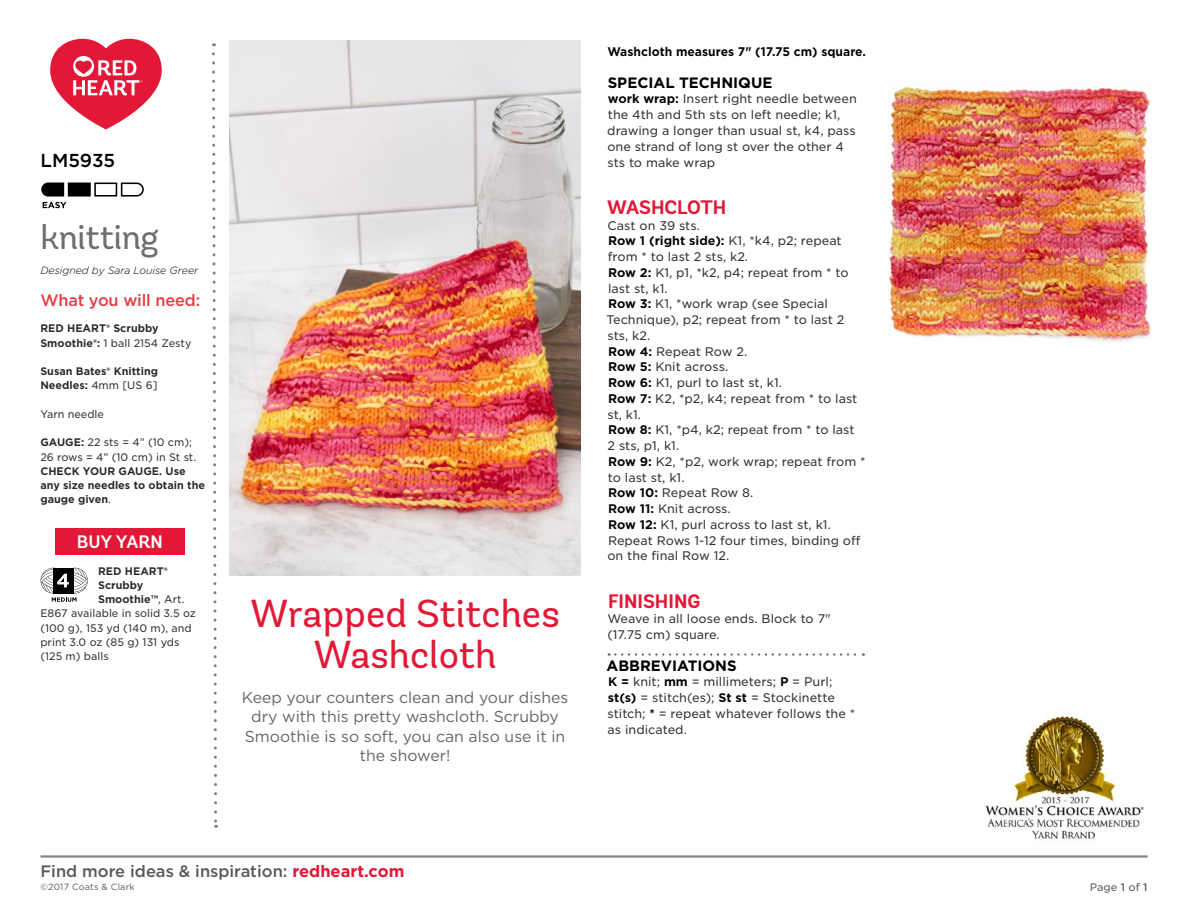
<style>
.page{position:relative;width:1188px;height:918px;background:#fff}
.page>*{position:absolute;margin:0;border:0;box-sizing:border-box;transform-origin:0 0}
.Project_Name{font:39px/41.2px "Andes Rounded";color:#e31837;text-align:center}
.Crochet_Or_Knit{font:34.5px "Andes Rounded";letter-spacing:-.01em;color:#6d6e71}
.t1{font:700 19.5px "Andes Rounded";color:#e31837}
.LW_Number{font:500 18.75px "Gotham";letter-spacing:-.005em;color:#000}
.Buy_Yarn{font:600 18px "Andes Rounded";color:#fff}
.t2{font:500 16.5px "Gotham";color:#58595b}
.What_You_Will_Need_H{font:500 16.5px "Gotham";letter-spacing:-.01em;color:#e53d44}
.Romance_Copy{font:15.75px/19.5px "Gotham";color:#636466;text-align:center}
.Main_Body_Text{font:700 15px "Gotham";color:#000}
.Abreviation_Line{font:700 15px "Gotham";color:#000}
.Main_Body_Text-2{font:12px/15.8px "Gotham S Sm";color:#333334}
.Main_Body_Text-3{font:700 12px "Gotham S Sm";color:#000;scale:.96 1}
.What_You_Need_Body_T{font:700 10.5px/14.2px "Gotham S Sm";color:#292829}
.What_You_Need_Body_T-2{font:10.5px "Gotham S Sm";color:#333334}
.Designed_By{font:italic 300 10.5px "Gotham Rounded";color:#000}
.Main_Body_Text-4{font:10.5px "Gotham S Sm";color:#58595b}
.t3{font:9px "Gotham";letter-spacing:.02em;color:#58595b}
.s1{font-weight:400;color:#333334}
.s2{font-weight:700;color:#000}
.s3{font-weight:700;color:#e31837}
.s4{font-weight:500}
</style>
<div class="page">
<hr style="left:40px;top:855px;width:1108px;height:3px;background:#808285">
<svg style="left:120px;top:182px;width:24px;height:15px"></svg>
<div style="left:94px;top:183px;width:23px;height:14px;background:#fff;border:2px solid #000"></div>
<div style="left:68px;top:183px;width:23px;height:14px;background:#000;border:2px solid #000"></div>
<svg style="left:41px;top:182px;width:25px;height:26px"></svg>
<svg style="left:212px;top:43px;width:6px;height:785px"></svg>
<div style="left:55px;top:529px;width:130px;height:26px;background:#e31837"></div>
<svg style="left:41px;top:567px;width:47px;height:35px"></svg>
<svg style="left:609px;top:653px;width:255px;height:3px"></svg>
<img style="left:230px;top:40px;width:350px;height:536px">
<img style="left:985px;top:716px;width:159px;height:123px">
<svg style="left:50px;top:39px;width:112px;height:90px"></svg>
<img style="left:889px;top:86px;width:262px;height:256px">
<p class="LW_Number" style="left:40px;top:148px;width:76px">LM5935</p>
<p class="Crochet_Or_Knit" style="left:40px;top:216px;width:120px">knitting</p>
<p class="Designed_By" style="left:40px;top:263px;width:159px">Designed by Sara Louise Greer</p>
<p class="What_You_Will_Need_H" style="left:40px;top:289px;width:161px">What you will need:</p>
<p class="What_You_Need_Body_T" style="left:40px;top:321px;width:153px">RED HEART® Scrubby<br>Smoothie®: <span class="s1">1 ball 2154 Zesty</span></p>
<p class="What_You_Need_Body_T" style="left:40px;top:364px;width:119px">Susan Bates® Knitting<br>Needles: <span class="s1">4mm [US 6]</span></p>
<p class="What_You_Need_Body_T-2" style="left:40px;top:407px;width:65px">Yarn needle</p>
<p class="What_You_Need_Body_T" style="left:40px;top:435px;width:166px">GAUGE: <span class="s1">22 sts = 4” (10 cm);<br>26 rows = 4” (10 cm) in St st.<br></span>CHECK YOUR GAUGE. Use any size needles to obtain the gauge given<span class="s1">.</span></p>
<p class="Buy_Yarn" style="left:77px;top:531px;width:87px">BUY YARN</p>
<p class="What_You_Need_Body_T" style="left:98px;top:564px;width:71px">RED HEART®</p>
<p class="What_You_Need_Body_T" style="left:98px;top:578px;width:47px">Scrubby</p>
<p class="What_You_Need_Body_T" style="left:98px;top:592px;width:88px">Smoothie™<span class="s1">, Art.</span></p>
<p class="What_You_Need_Body_T-2" style="left:40px;top:606px;width:157px">E867 available in solid 3.5 oz</p>
<p class="What_You_Need_Body_T-2" style="left:40px;top:621px;width:153px">(100 g), 153 yd (140 m), and</p>
<p class="What_You_Need_Body_T-2" style="left:40px;top:635px;width:141px">print 3.0 oz (85 g) 131 yds</p>
<p class="What_You_Need_Body_T-2" style="left:40px;top:649px;width:70px">(125 m) balls</p>
<p class="Project_Name" style="left:250px;top:593px;width:311px">Wrapped Stitches<br>Washcloth</p>
<p class="Romance_Copy" style="left:242px;top:687px;width:328px">Keep your counters clean and your dishes dry with this pretty washcloth. Scrubby Smoothie is so soft, you can also use it in the shower!</p>
<p class="Main_Body_Text-3" style="left:608px;top:44px;width:271px">Washcloth measures 7" (17.75 cm) square.</p>
<p class="Main_Body_Text" style="left:608px;top:72px;width:166px">SPECIAL TECHNIQUE</p>
<p class="Main_Body_Text-2" style="left:607px;top:91px;width:251px"><span class="s2">work wrap:</span> Insert right needle between the 4th and 5th sts on left needle; k1, drawing a longer than usual st, k4, pass one strand of long st over the other 4 sts to make wrap</p>
<p class="t1" style="left:607px;top:195px;width:121px">WASHCLOTH</p>
<p class="Main_Body_Text-2" style="left:608px;top:217px;width:94px">Cast on 39 sts.</p>
<p class="Main_Body_Text-2" style="left:608px;top:233px;width:235px"><span class="s2">Row 1 (right side):</span> K1, *k4, p2; repeat from * to last 2 sts, k2.</p>
<p class="Main_Body_Text-2" style="left:608px;top:264px;width:242px"><span class="s2">Row 2:</span> K1, p1, *k2, p4; repeat from * to last st, k1.</p>
<p class="Main_Body_Text-2" style="left:607px;top:296px;width:239px"><span class="s2">Row 3:</span> K1, *work wrap (see Special<br>Technique), p2; repeat from * to last 2 sts, k2.</p>
<p class="Main_Body_Text-2" style="left:608px;top:343px;width:141px"><span class="s2">Row 4:</span> Repeat Row 2.</p>
<p class="Main_Body_Text-2" style="left:608px;top:359px;width:122px"><span class="s2">Row 5:</span> Knit across.</p>
<p class="Main_Body_Text-2" style="left:608px;top:374px;width:175px"><span class="s2">Row 6:</span> K1, purl to last st, k1.</p>
<p class="Main_Body_Text-2" style="left:608px;top:390px;width:251px"><span class="s2">Row 7:</span> K2, *p2, k4; repeat from * to last st, k1.</p>
<p class="Main_Body_Text-2" style="left:608px;top:422px;width:249px"><span class="s2">Row 8:</span> K1, *p4, k2; repeat from * to last<br>2 sts, p1, k1.</p>
<p class="Main_Body_Text-2" style="left:608px;top:453px;width:259px"><span class="s2">Row 9:</span> K2, *p2, work wrap; repeat from * to last st, k1.</p>
<p class="Main_Body_Text-2" style="left:608px;top:485px;width:147px"><span class="s2">Row 10:</span> Repeat Row 8.</p>
<p class="Main_Body_Text-2" style="left:608px;top:500px;width:124px"><span class="s2">Row 11:</span> Knit across.</p>
<p class="Main_Body_Text-2" style="left:608px;top:516px;width:224px"><span class="s2">Row 12:</span> K1, purl across to last st, k1.</p>
<p class="Main_Body_Text-2" style="left:607px;top:532px;width:255px">Repeat Rows 1-12 four times, binding off on the final Row 12.</p>
<p class="t1" style="left:608px;top:589px;width:94px">FINISHING</p>
<p class="Main_Body_Text-2" style="left:607px;top:611px;width:225px">Weave in all loose ends. Block to 7" (17.75 cm) square.</p>
<p class="Abreviation_Line" style="left:607px;top:655px;width:132px">ABBREVIATIONS</p>
<p class="Main_Body_Text-2" style="left:608px;top:674px;width:249px"><span class="s2">K =</span> knit; <span class="s2">mm</span> = millimeters; <span class="s2">P</span> = Purl; <span class="s2">st(s)</span> = stitch(es); <span class="s2">St st</span> = Stockinette stitch; <span class="s2">*</span> = repeat whatever follows the * as indicated.</p>
<p class="t2" style="left:40px;top:860px;width:365px">Find more ideas &amp; inspiration: <span class="s3">redheart.com</span></p>
<p class="t3" style="left:40px;top:882px;width:96px">©2017 Coats &amp; Clark</p>
<p class="Main_Body_Text-4" style="left:1090px;top:880px;width:59px">Page <span class="s4">1</span> of <span class="s4">1</span></p>
</div>
